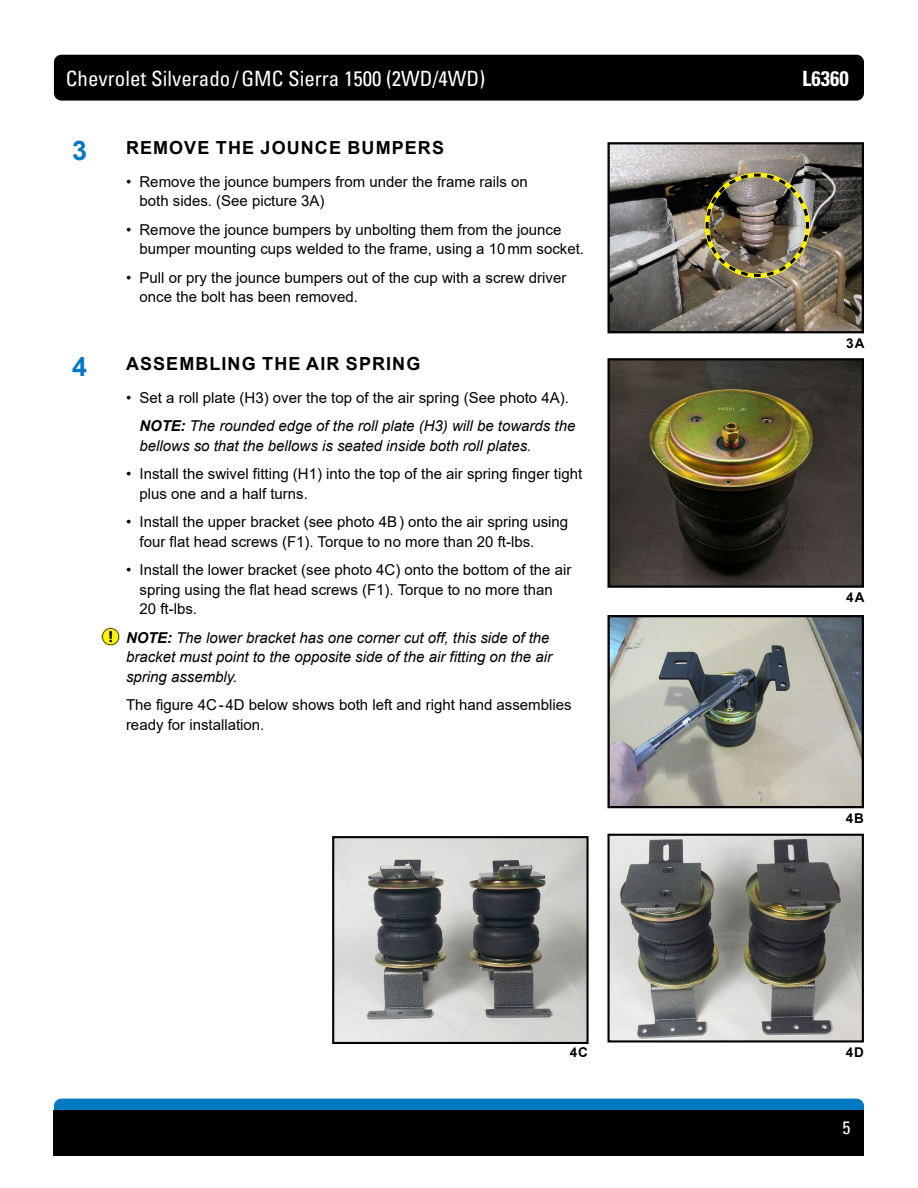
<style>
.page{position:relative;width:918px;height:1188px;background:#fff}
.page>*{position:absolute;margin:0;border:0;box-sizing:border-box;transform-origin:0 0}
.t1{font:700 27px "Arial";color:#0079c1}
.t2{font:condensed 21px "Univers LT Std";color:#fff}
.t3{font:700 condensed 21px "Univers LT Std";color:#fff}
.t4{font:700 18px "Arial";letter-spacing:.06em;color:#000}
.t5{font:condensed 18px "Univers LT Std";color:#fff}
.t6{font:15px/19.5px "Arial";color:#000}
.t7{font:italic 15px/19.5px "Arial";color:#000}
.t8{font:700 13.5px "Arial";letter-spacing:.075em;color:#000}
.s1{font-weight:700;font-style:italic}
.s2{font-style:italic}
.s3{font-weight:700}
</style>
<div class="page">
<div style="left:54px;top:55px;width:810px;height:46px;background:#000;border-radius:7px"></div>
<div style="left:54px;top:1099px;width:810px;height:45px;background:#0079c1;border-radius:7px"></div>
<div style="left:54px;top:1110px;width:810px;height:46px;background:#000"></div>
<img style="left:611px;top:145px;width:250px;height:185px">
<div style="left:608px;top:142px;width:256px;height:191px;border:2px solid #000"></div>
<img style="left:704px;top:172px;width:107px;height:106px">
<img style="left:611px;top:361px;width:250px;height:224px">
<div style="left:608px;top:358px;width:256px;height:230px;border:2px solid #000"></div>
<img style="left:611px;top:618px;width:250px;height:187px">
<div style="left:608px;top:615px;width:256px;height:193px;border:2px solid #000"></div>
<img style="left:610px;top:837px;width:251px;height:203px">
<div style="left:607px;top:834px;width:257px;height:209px;border:2px solid #000"></div>
<img style="left:335px;top:839px;width:251px;height:202px">
<div style="left:332px;top:836px;width:257px;height:208px;border:2px solid #000"></div>
<img style="left:101px;top:627px;width:19px;height:19px">
<h2 class="t2" style="left:66px;top:65px;width:421px">Chevrolet Silverado/GMC Sierra 1500 (2WD/4WD)</h2>
<h2 class="t3" style="left:802px;top:65px;width:48px">L6360</h2>
<h1 class="t1" style="left:72px;top:131px;width:17px">3</h1>
<p class="t4" style="left:126px;top:135px;width:320px">REMOVE THE JOUNCE BUMPERS</p>
<p class="t6" style="left:140px;top:172px;width:390px;text-indent:-14px">• Remove the jounce bumpers from under the frame rails on both sides. (See picture 3A)</p>
<p class="t6" style="left:140px;top:220px;width:446px;text-indent:-14px">• Remove the jounce bumpers by unbolting them from the jounce bumper mounting cups welded to the frame, using a 10mm socket.</p>
<p class="t6" style="left:140px;top:268px;width:428px;text-indent:-14px">• Pull or pry the jounce bumpers out of the cup with a screw driver once the bolt has been removed.</p>
<h1 class="t1" style="left:72px;top:347px;width:17px">4</h1>
<p class="t4" style="left:126px;top:351px;width:296px">ASSEMBLING THE AIR SPRING</p>
<p class="t6" style="left:140px;top:383px;width:437px;line-height:28.5px;text-indent:-14px">• Set a roll plate (H3) over the top of the air spring (See photo 4A).<br><span class="s1">NOTE:</span> <span class="s2">The rounded edge of the roll plate (H3) will be towards the</span></p>
<p class="t7" style="left:140px;top:436px;width:393px">bellows so that the bellows is seated inside both roll plates.</p>
<p class="t6" style="left:140px;top:464px;width:444px;text-indent:-14px">• Install the swivel fitting (H1) into the top of the air spring finger tight plus one and a half turns.</p>
<p class="t6" style="left:140px;top:512px;width:430px;text-indent:-14px">• Install the upper bracket (see photo 4B) onto the air spring using four flat head screws (F1). Torque to no more than 20 ft-lbs.</p>
<p class="t6" style="left:140px;top:560px;width:433px;text-indent:-14px">• Install the lower bracket (see photo 4C) onto the bottom of the air spring using the flat head screws (F1). Torque to no more than<br>20 ft-lbs.</p>
<p class="t7" style="left:126px;top:628px;width:428px"><span class="s3">NOTE:</span> The lower bracket has one corner cut off, this side of the bracket must point to the opposite side of the air fitting on the air spring assembly.</p>
<p class="t6" style="left:126px;top:695px;width:447px">The figure 4C-4D below shows both left and right hand assemblies ready for installation.</p>
<p class="t8" style="left:846px;top:333px;width:20px">3A</p>
<p class="t8" style="left:846px;top:588px;width:20px">4A</p>
<p class="t8" style="left:846px;top:808px;width:20px">4B</p>
<p class="t8" style="left:570px;top:1042px;width:20px">4C</p>
<p class="t8" style="left:846px;top:1042px;width:20px">4D</p>
<p class="t5" style="left:843px;top:1116px;width:9px">5</p>
</div>
